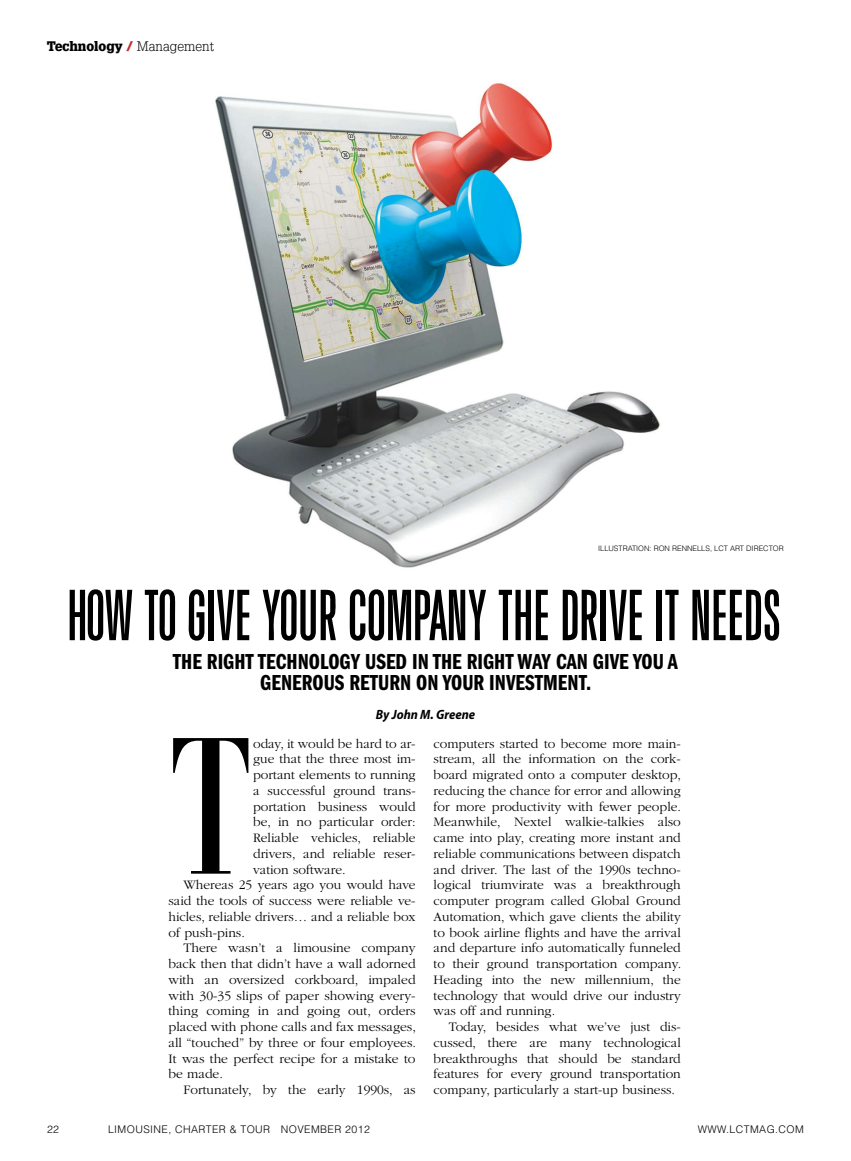
<style>
.page{position:relative;width:851px;height:1161px;background:#fff}
.page>*{position:absolute;margin:0;border:0;box-sizing:border-box;transform-origin:0 0}
.t1{font:700 190.5px "Didot";color:#000;scale:.63 1}
.t2{font:72px "Girth";letter-spacing:-.015em;color:#000}
.t3{font:22.5px/21px "ITC Franklin Gothic Std Dm Cp";color:#000;text-align:center;scale:1.04 1}
.t4{font:300 13.5px "ITC Garamond Std";color:#000}
.t5{font:900 13.5px "Glypha LT Std";color:#000;scale:.95 1}
.t6{font:italic 700 semi-condensed 13.5px "Myriad Pro";color:#000}
.t7{font:300 10.5px "Helvetica LT Std";letter-spacing:.04em;color:#000}
.t8{font:300 7.5px "Helvetica LT Std";color:#000}
.s1{color:#c52729}
.s2{font-weight:300}
</style>
<div class="page">
<img style="left:215px;top:83px;width:445px;height:485px">
<p class="t5" style="left:47px;top:41px;width:177px">Technology <span class="s1">/</span> <span class="s2">Management</span></p>
<p class="t8" style="left:598px;top:544px;width:187px">ILLUSTRATION: RON RENNELLS, LCT ART DIRECTOR</p>
<p class="t2" style="left:68px;top:573px;width:716px">HOW TO GIVE YOUR COMPANY THE DRIVE IT NEEDS</p>
<p class="t3" style="left:173px;top:651px;width:487px">THE RIGHT TECHNOLOGY USED IN THE RIGHT WAY CAN GIVE YOU A<br>GENEROUS RETURN ON YOUR INVESTMENT.</p>
<p class="t6" style="left:376px;top:706px;width:101px">By John M. Greene</p>
<p class="t1" style="left:168px;top:697px;width:136px">T</p>
<p class="t4" style="left:253px;top:738px;width:164px">oday, it would be hard to ar-</p>
<p class="t4" style="left:253px;top:754px;width:164px">gue that the three most im-</p>
<p class="t4" style="left:253px;top:770px;width:164px">portant elements to running</p>
<p class="t4" style="left:253px;top:785px;width:164px">a successful ground trans-</p>
<p class="t4" style="left:253px;top:801px;width:164px">portation business would</p>
<p class="t4" style="left:253px;top:817px;width:164px">be, in no particular order:</p>
<p class="t4" style="left:253px;top:833px;width:164px">Reliable vehicles, reliable</p>
<p class="t4" style="left:253px;top:848px;width:164px">drivers, and reliable reser-</p>
<p class="t4" style="left:253px;top:864px;width:94px">vation software.</p>
<p class="t4" style="left:183px;top:880px;width:234px">Whereas 25 years ago you would have</p>
<p class="t4" style="left:168px;top:896px;width:249px">said the tools of success were reliable ve-</p>
<p class="t4" style="left:168px;top:911px;width:249px">hicles, reliable drivers… and a reliable box</p>
<p class="t4" style="left:168px;top:927px;width:78px">of push-pins.</p>
<p class="t4" style="left:183px;top:943px;width:234px">There wasn’t a limousine company</p>
<p class="t4" style="left:168px;top:959px;width:249px">back then that didn’t have a wall adorned</p>
<p class="t4" style="left:168px;top:974px;width:249px">with an oversized corkboard, impaled</p>
<p class="t4" style="left:168px;top:990px;width:249px">with 30-35 slips of paper showing every-</p>
<p class="t4" style="left:168px;top:1006px;width:249px">thing coming in and going out, orders</p>
<p class="t4" style="left:168px;top:1022px;width:249px">placed with phone calls and fax messages,</p>
<p class="t4" style="left:168px;top:1037px;width:249px">all “touched” by three or four employees.</p>
<p class="t4" style="left:168px;top:1053px;width:249px">It was the perfect recipe for a mistake to</p>
<p class="t4" style="left:168px;top:1069px;width:56px">be made.</p>
<p class="t4" style="left:183px;top:1085px;width:234px">Fortunately, by the early 1990s, as</p>
<p class="t4" style="left:433px;top:738px;width:249px">computers started to become more main-</p>
<p class="t4" style="left:433px;top:754px;width:249px">stream, all the information on the cork-</p>
<p class="t4" style="left:433px;top:770px;width:249px">board migrated onto a computer desktop,</p>
<p class="t4" style="left:433px;top:785px;width:249px">reducing the chance for error and allowing</p>
<p class="t4" style="left:433px;top:801px;width:249px">for more productivity with fewer people.</p>
<p class="t4" style="left:433px;top:817px;width:249px">Meanwhile, Nextel walkie-talkies also</p>
<p class="t4" style="left:433px;top:833px;width:249px">came into play, creating more instant and</p>
<p class="t4" style="left:433px;top:848px;width:249px">reliable communications between dispatch</p>
<p class="t4" style="left:433px;top:864px;width:249px">and driver. The last of the 1990s techno-</p>
<p class="t4" style="left:433px;top:880px;width:249px">logical triumvirate was a breakthrough</p>
<p class="t4" style="left:433px;top:896px;width:249px">computer program called Global Ground</p>
<p class="t4" style="left:433px;top:911px;width:249px">Automation, which gave clients the ability</p>
<p class="t4" style="left:433px;top:927px;width:249px">to book airline fights and have the arrival</p>
<p class="t4" style="left:433px;top:943px;width:249px">and departure info automatically funneled</p>
<p class="t4" style="left:433px;top:959px;width:249px">to their ground transportation company.</p>
<p class="t4" style="left:433px;top:974px;width:249px">Heading into the new millennium, the</p>
<p class="t4" style="left:433px;top:990px;width:249px">technology that would drive our industry</p>
<p class="t4" style="left:433px;top:1006px;width:123px">was off and running.</p>
<p class="t4" style="left:448px;top:1022px;width:234px">Today, besides what we’ve just dis-</p>
<p class="t4" style="left:433px;top:1037px;width:249px">cussed, there are many technological</p>
<p class="t4" style="left:433px;top:1053px;width:249px">breakthroughs that should be standard</p>
<p class="t4" style="left:433px;top:1069px;width:249px">features for every ground transportation</p>
<p class="t4" style="left:433px;top:1085px;width:243px">company, particularly a start-up business.</p>
<p class="t7" style="left:47px;top:1124px;width:14px">22</p>
<p class="t7" style="left:108px;top:1123px;width:263px">LIMOUSINE, CHARTER &amp; TOUR NOVEMBER 2012</p>
<p class="t7" style="left:697px;top:1123px;width:108px">WWW.LCTMAG.COM</p>
</div>
